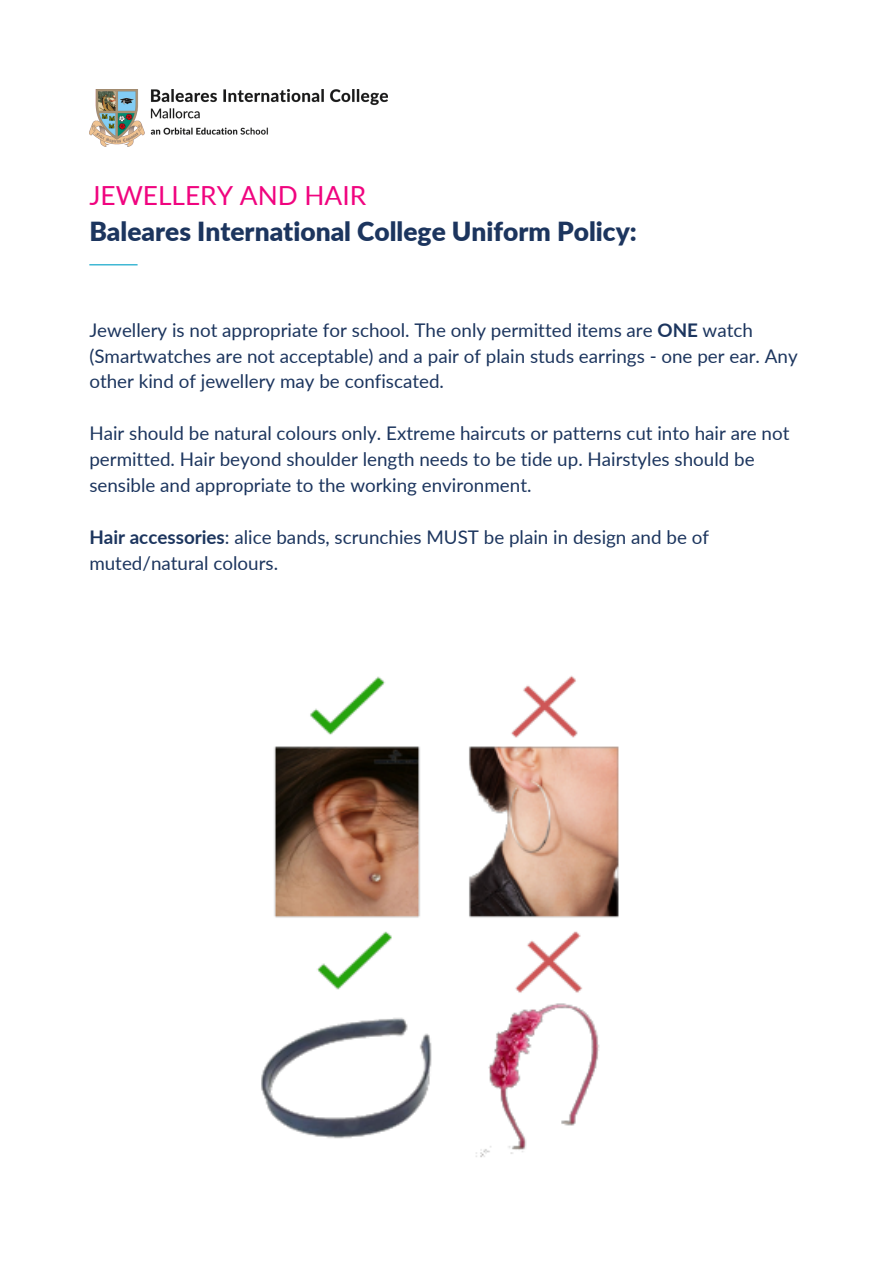
<style>
.page{position:relative;width:894px;height:1264px;background:#fff}
.page>*{position:absolute;margin:0;border:0;box-sizing:border-box;transform-origin:0 0}
.t1{font:900 26.25px "Lato";color:#1c355e}
.t2{font:26.25px "Lato";color:#f0047f}
.t3{font:18.75px/25.8px "Lato";color:#1c355e}
.s1{font-weight:700}
</style>
<div class="page">
<hr style="left:89px;top:264px;width:48px;height:1px;background:#01a0c6">
<img style="left:89px;top:89px;width:298px;height:58px">
<img style="left:261px;top:675px;width:358px;height:483px">
<h2 class="t2" style="left:89px;top:179px;width:278px">JEWELLERY AND HAIR</h2>
<p class="t1" style="left:89px;top:215px;width:549px">Baleares International College Uniform Policy:</p>
<p class="t3" style="left:89px;top:316px;width:709px">Jewellery is not appropriate for school. The only permitted items are <span class="s1">ONE</span> watch (Smartwatches are not acceptable) and a pair of plain studs earrings - one per ear. Any other kind of jewellery may be confiscated.</p>
<p class="t3" style="left:89px;top:420px;width:701px">Hair should be natural colours only. Extreme haircuts or patterns cut into hair are not permitted. Hair beyond shoulder length needs to be tide up. Hairstyles should be sensible and appropriate to the working environment.</p>
<p class="t3" style="left:89px;top:523px;width:621px"><span class="s1">Hair accessories</span>: alice bands, scrunchies MUST be plain in design and be of muted/natural colours.</p>
</div>
